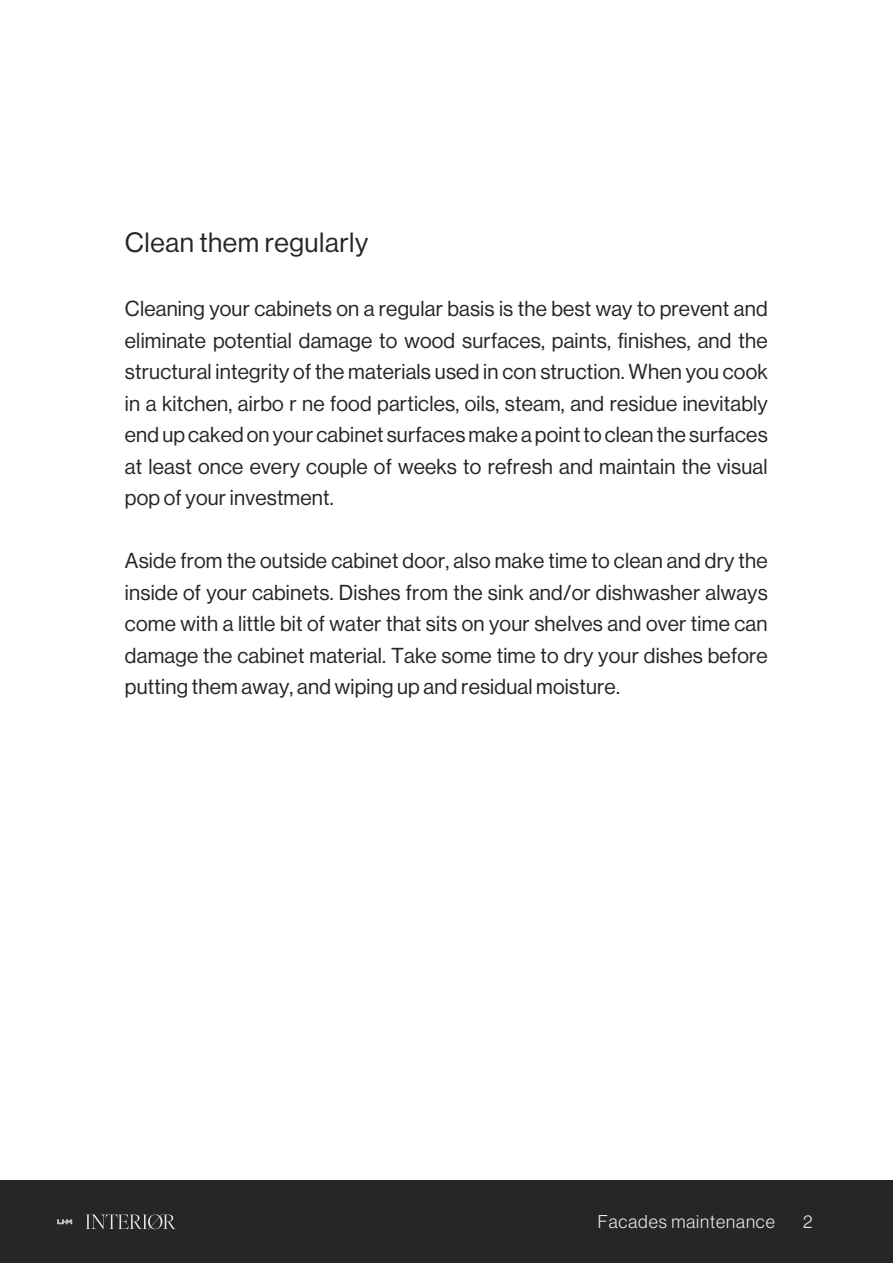
<style>
.page{position:relative;width:893px;height:1263px;background:#fff}
.page>*{position:absolute;margin:0;border:0;box-sizing:border-box;transform-origin:0 0}
.t1{font:27.3px "N Haas Grotesk DS Pro 55 Rg";letter-spacing:.02em;color:#262626}
.t2{font:21.15px/31.5px "N Haas Grotesk DS Pro 55 Rg";letter-spacing:.01em;color:#262626;text-align:justify}
.t3{font:18.15px "N Haas Grotesk DS Pro 45 Lt";letter-spacing:.05em;color:#ecebe7}
</style>
<div class="page">
<div style="left:0;top:1180px;width:893px;height:83px;background:#262626"></div>
<svg style="left:85px;top:1214px;width:90px;height:16px"></svg>
<svg style="left:57px;top:1219px;width:15px;height:5px"></svg>
<p class="t1" style="left:125px;top:232px;width:245px">Clean them regularly</p>
<p class="t2" style="left:125px;top:294px;width:644px">Cleaning your cabinets on a regular basis is the best way to prevent and eliminate potential damage to wood surfaces, paints, finishes, and the structural integrity of the materials used in con struction. When you cook in a kitchen, airbo r ne food particles, oils, steam, and residue inevitably end up caked on your cabinet surfaces make a point to clean the surfaces at least once every couple of weeks to refresh and maintain the visual pop of your investment.</p>
<p class="t2" style="left:125px;top:546px;width:644px">Aside from the outside cabinet door, also make time to clean and dry the inside of your cabinets. Dishes from the sink and/or dishwasher always come with a little bit of water that sits on your shelves and over time can damage the cabinet material. Take some time to dry your dishes before putting them away, and wiping up and residual moisture.</p>
<p class="t3" style="left:598px;top:1211px;width:178px">Facades maintenance</p>
<p class="t3" style="left:803px;top:1211px;width:11px">2</p>
</div>
